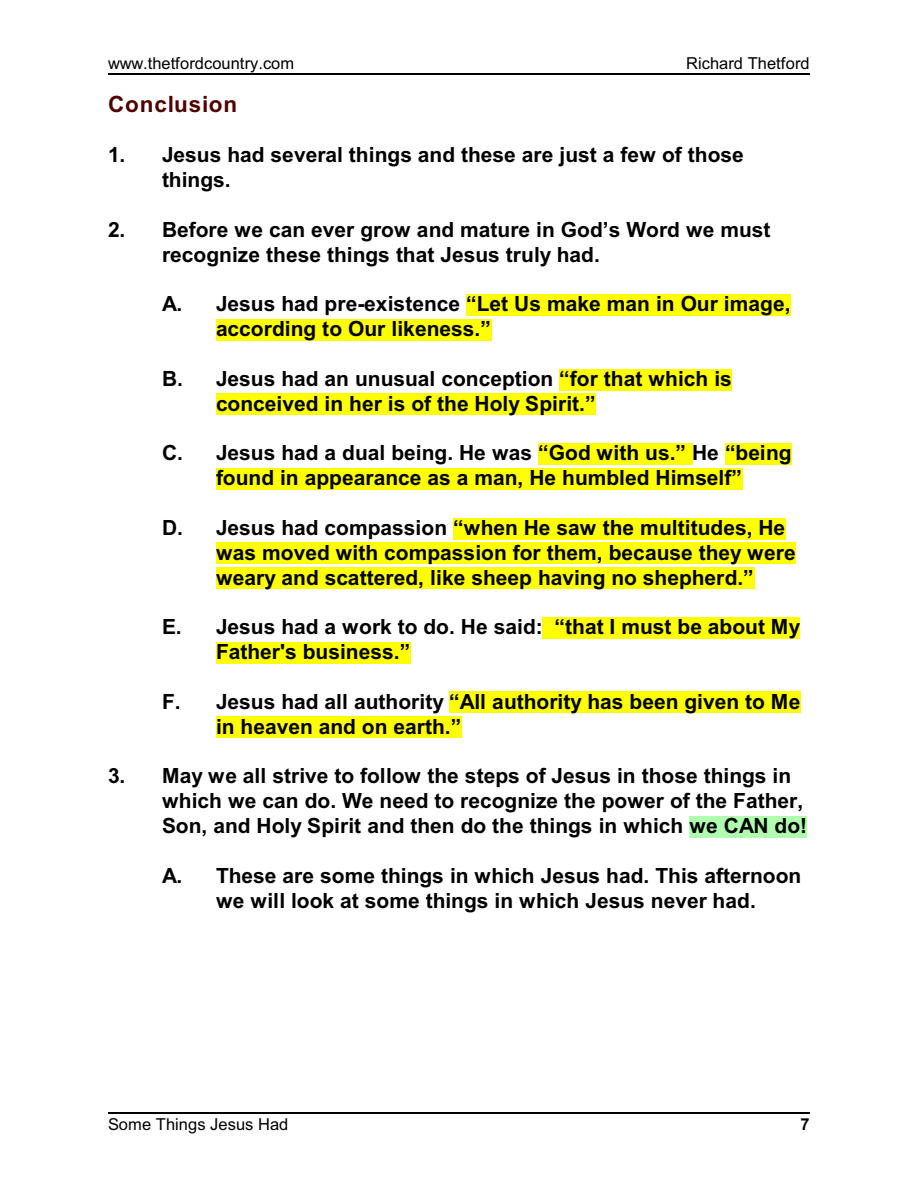
<style>
.page{position:relative;width:918px;height:1188px;background:#fff}
.page>*{position:absolute;margin:0;border:0;box-sizing:border-box;transform-origin:0 0}
.t1{font:700 22.5px "Arial";letter-spacing:.035em;color:#4f0000}
.t2{font:700 21px/24.9px "Arial";color:#000}
.t3{font:16.5px "Arial";color:#000}
.t4{font:700 16.5px "Arial";color:#000}
</style>
<div class="page">
<hr style="left:108px;top:73px;width:702px;height:1px;background:#000">
<div style="left:466px;top:294px;width:325px;height:22px;background:#ff0"></div>
<div style="left:216px;top:319px;width:275px;height:21px;background:#ff0"></div>
<div style="left:559px;top:369px;width:173px;height:21px;background:#ff0"></div>
<div style="left:216px;top:394px;width:380px;height:21px;background:#ff0"></div>
<div style="left:538px;top:444px;width:154px;height:21px;background:#ff0"></div>
<div style="left:725px;top:444px;width:67px;height:21px;background:#ff0"></div>
<div style="left:216px;top:468px;width:526px;height:21px;background:#ff0"></div>
<div style="left:453px;top:518px;width:333px;height:21px;background:#ff0"></div>
<div style="left:216px;top:543px;width:580px;height:21px;background:#ff0"></div>
<div style="left:216px;top:568px;width:538px;height:21px;background:#ff0"></div>
<div style="left:543px;top:617px;width:257px;height:21px;background:#ff0"></div>
<div style="left:216px;top:642px;width:195px;height:21px;background:#ff0"></div>
<div style="left:449px;top:692px;width:352px;height:21px;background:#ff0"></div>
<div style="left:216px;top:717px;width:246px;height:21px;background:#ff0"></div>
<div style="left:689px;top:816px;width:118px;height:21px;background:#b0ffb0"></div>
<hr style="left:108px;top:1113px;width:702px;height:1px;background:#000">
<p class="t3" style="left:108px;top:57px;width:188px">www.thetfordcountry.com</p>
<p class="t3" style="left:686px;top:57px;width:125px">Richard Thetford</p>
<p class="t1" style="left:108px;top:96px;width:131px">Conclusion</p>
<p class="t2" style="left:162px;top:144px;width:583px;text-indent:-54px">1. Jesus had several things and these are just a few of those things.</p>
<p class="t2" style="left:162px;top:219px;width:610px;text-indent:-54px">2. Before we can ever grow and mature in God’s Word we must recognize these things that Jesus truly had.</p>
<p class="t2" style="left:216px;top:294px;width:576px;text-indent:-54px">A. Jesus had pre-existence “Let Us make man in Our image, according to Our likeness.”</p>
<p class="t2" style="left:216px;top:368px;width:517px;text-indent:-54px">B. Jesus had an unusual conception “for that which is conceived in her is of the Holy Spirit.”</p>
<p class="t2" style="left:162px;top:443px;width:631px;text-align:center">C. Jesus had a dual being. He was “God with us.” He “being found in appearance as a man, He humbled Himself”</p>
<p class="t2" style="left:216px;top:517px;width:581px;text-indent:-54px">D. Jesus had compassion “when He saw the multitudes, He was moved with compassion for them, because they were weary and scattered, like sheep having no shepherd.”</p>
<p class="t2" style="left:216px;top:616px;width:586px;text-indent:-54px">E. Jesus had a work to do. He said: “that I must be about My<br>Father's business.”</p>
<p class="t2" style="left:216px;top:691px;width:586px;text-indent:-54px">F. Jesus had all authority “All authority has been given to Me in heaven and on earth.”</p>
<p class="t2" style="left:162px;top:765px;width:647px;text-indent:-54px">3. May we all strive to follow the steps of Jesus in those things in which we can do. We need to recognize the power of the Father,<br>Son, and Holy Spirit and then do the things in which we CAN do!</p>
<p class="t2" style="left:162px;top:865px;width:641px;text-align:center">A. These are some things in which Jesus had. This afternoon we will look at some things in which Jesus never had.</p>
<p class="t3" style="left:108px;top:1118px;width:182px">Some Things Jesus Had</p>
<p class="t4" style="left:801px;top:1118px;width:11px">7</p>
</div>
